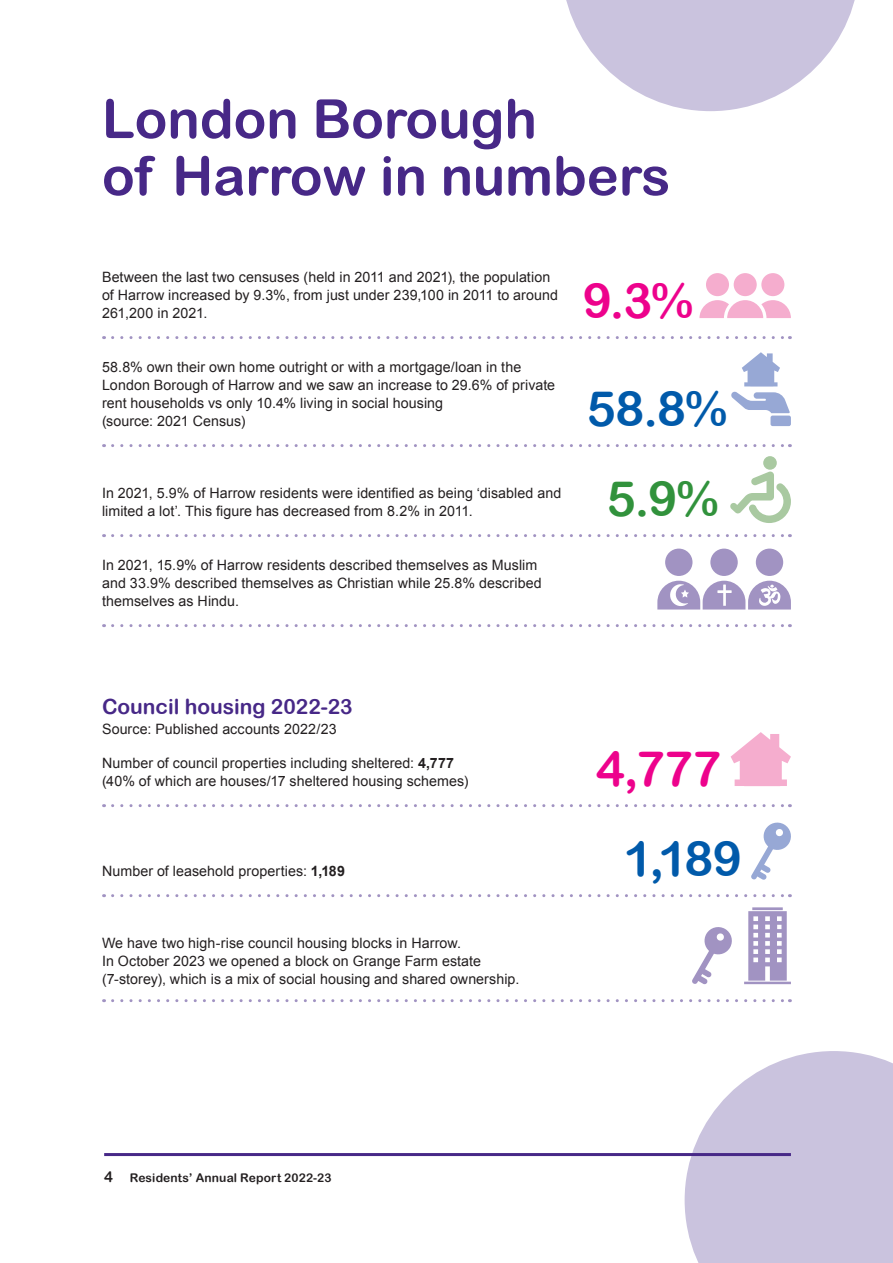
<style>
.page{position:relative;width:893px;height:1263px;background:#fff}
.page>*{position:absolute;margin:0;border:0;box-sizing:border-box;transform-origin:0 0}
.t1{font:54px/57px "Arial Rounded MT Bold";color:#472887}
.t2{font:48.75px "Arial Rounded MT Bold";color:#015aaa}
.t3{font:48.75px "Arial Rounded MT Bold";color:#ed028c}
.t4{font:48.75px "Arial Rounded MT Bold";color:#31923c}
.t5{font:21px "Arial Rounded MT Bold";color:#472887}
.t6{font:14.25px/18px "Arial";letter-spacing:.005em;color:#231f20}
.t7{font:12px "Arial Rounded MT Bold";letter-spacing:.015em;color:#231f20}
.s1{font-weight:700}
.s2{font-size:15px}
</style>
<div class="page">
<svg style="left:685px;top:1051px;width:208px;height:212px;background:#d0cae1"></svg>
<svg style="left:113px;top:336px;width:677px;height:3px"></svg>
<svg style="left:113px;top:444px;width:677px;height:3px"></svg>
<svg style="left:113px;top:534px;width:677px;height:3px"></svg>
<svg style="left:113px;top:624px;width:677px;height:3px"></svg>
<svg style="left:113px;top:804px;width:677px;height:3px"></svg>
<svg style="left:113px;top:894px;width:677px;height:3px"></svg>
<svg style="left:113px;top:999px;width:677px;height:3px"></svg>
<svg style="left:699px;top:273px;width:92px;height:45px"></svg>
<svg style="left:731px;top:352px;width:60px;height:74px"></svg>
<div style="left:763px;top:456px;width:14px;height:14px;background:#a9c9a1;border-radius:50%"></div>
<svg style="left:730px;top:472px;width:61px;height:51px"></svg>
<svg style="left:657px;top:549px;width:134px;height:60px"></svg>
<svg style="left:731px;top:732px;width:60px;height:54px"></svg>
<svg style="left:744px;top:907px;width:47px;height:77px"></svg>
<svg style="left:751px;top:822px;width:40px;height:58px"></svg>
<svg style="left:692px;top:927px;width:40px;height:57px"></svg>
<hr style="left:104px;top:1153px;width:687px;height:3px;background:#472887">
<svg style="left:566px;top:0;width:289px;height:111px"></svg>
<h1 class="t1" style="left:102px;top:90px;width:570px">London Borough<br>of Harrow in numbers</h1>
<p class="t6" style="left:102px;top:268px;width:457px">Between the last two censuses (held in 2011 and 2021), the population of Harrow increased by 9.3%, from just under 239,100 in 2011 to around<br>261,200 in 2021.</p>
<p class="t6" style="left:102px;top:358px;width:455px">58.8% own their own home outright or with a mortgage/loan in the London Borough of Harrow and we saw an increase to 29.6% of private rent households vs only 10.4% living in social housing<br>(source: 2021 Census)</p>
<p class="t6" style="left:102px;top:484px;width:461px">In 2021, 5.9% of Harrow residents were identified as being ‘disabled and limited a lot’. This figure has decreased from 8.2% in 2011.</p>
<p class="t6" style="left:102px;top:556px;width:441px">In 2021, 15.9% of Harrow residents described themselves as Muslim and 33.9% described themselves as Christian while 25.8% described themselves as Hindu.</p>
<h2 class="t3" style="left:583px;top:272px;width:112px">9.3%</h2>
<h2 class="t2" style="left:587px;top:380px;width:142px">58.8%</h2>
<h2 class="t4" style="left:607px;top:470px;width:113px">5.9%</h2>
<h3 class="t5" style="left:102px;top:694px;width:252px">Council housing 2022-23</h3>
<p class="t6" style="left:102px;top:720px;width:236px">Source: Published accounts 2022/23</p>
<p class="t6" style="left:102px;top:754px;width:368px">Number of council properties including sheltered: <span class="s1">4,777 </span>(40% of which are houses/17 sheltered housing schemes)</p>
<p class="t6" style="left:102px;top:862px;width:244px">Number of leasehold properties: <span class="s1">1,189</span></p>
<p class="t6" style="left:102px;top:934px;width:419px">We have two high-rise council housing blocks in Harrow.<br>In October 2023 we opened a block on Grange Farm estate (7-storey), which is a mix of social housing and shared ownership.</p>
<h2 class="t3" style="left:596px;top:740px;width:126px">4,777</h2>
<h2 class="t2" style="left:624px;top:830px;width:120px">1,189</h2>
<p class="t7" style="left:104px;top:1171px;width:229px"><span class="s2">4</span> Residents’ Annual Report 2022-23</p>
</div>
